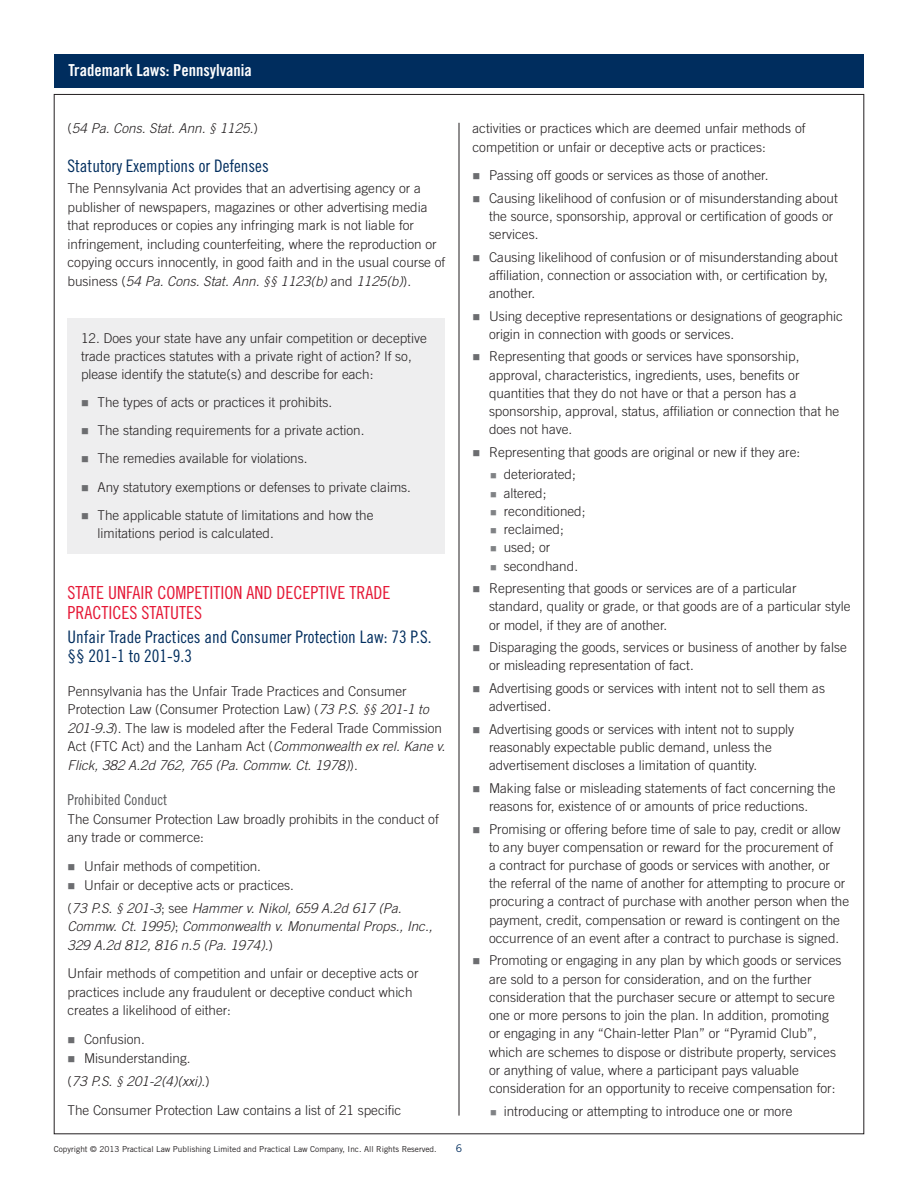
<style>
.page{position:relative;width:918px;height:1188px;background:#fff}
.page>*{position:absolute;margin:0;border:0;box-sizing:border-box;transform-origin:0 0}
.PLC_Subhead_Level_1{font:18px/20.1px "Trade Gothic Cond Eighteen";color:#e51836}
.PLC_Subhead_Level_2{font:17.25px/18.6px "Trade Gothic Cond Eighteen";color:#002d5e}
.t1{font:16.5px "Trade Gothic Bold Cond Twenty";color:#fff}
.PLC_Subhead_Level_3{font:15px "Trade Gothic Cond Eighteen";color:#57585a}
.PLC_Text{font:300 13.5px/18.3px "Trade Gothic";color:#231f20}
.PLC_Text-2{font:italic 300 13.5px/18.6px "Trade Gothic";color:#231f20}
.Bullets_LAST{font:300 13.5px/18px "Trade Gothic";color:#231f20}
.t2{font:10.5px "Trade Gothic";color:#002d5e}
.t3{font:8.25px "Trade Gothic";color:#231f20}
.s1{font-style:normal}
.s2{font-style:italic}
</style>
<div class="page">
<div style="left:54px;top:54px;width:810px;height:34px;background:#002d5e"></div>
<hr style="left:459px;top:123px;width:1px;height:993px;background:#231f20">
<div style="left:68px;top:318px;width:378px;height:236px;background:#eeeeef"></div>
<p class="t1" style="left:68px;top:60px;width:185px">Trademark Laws: Pennsylvania</p>
<p class="PLC_Text-2" style="left:68px;top:119px;width:192px"><span class="s1">(</span>54 Pa. Cons. Stat. Ann. § 1125<span class="s1">.)</span></p>
<p class="PLC_Subhead_Level_2" style="left:68px;top:157px;width:203px">Statutory Exemptions or Defenses</p>
<p class="PLC_Text" style="left:68px;top:179px;width:379px">The Pennsylvania Act provides that an advertising agency or a publisher of newspapers, magazines or other advertising media that reproduces or copies any infringing mark is not liable for infringement, including counterfeiting, where the reproduction or copying occurs innocently, in good faith and in the usual course of business (<span class="s2">54 Pa. Cons. Stat. Ann. §§ 1123(b)</span> and <span class="s2">1125(b)</span>).</p>
<p class="Bullets_LAST" style="left:81px;top:329px;width:347px">12. Does your state have any unfair competition or deceptive trade practices statutes with a private right of action? If so, please identify the statute(s) and describe for each:</p>
<p class="PLC_Text" style="left:98px;top:393px;width:236px">The types of acts or practices it prohibits.</p>
<p class="PLC_Text" style="left:98px;top:421px;width:269px">The standing requirements for a private action.</p>
<p class="PLC_Text" style="left:98px;top:449px;width:211px">The remedies available for violations.</p>
<p class="PLC_Text" style="left:98px;top:478px;width:315px">Any statutory exemptions or defenses to private claims.</p>
<p class="PLC_Text" style="left:98px;top:506px;width:278px">The applicable statute of limitations and how the limitations period is calculated.</p>
<p class="PLC_Subhead_Level_1" style="left:68px;top:583px;width:324px">STATE UNFAIR COMPETITION AND DECEPTIVE TRADE<br>PRACTICES STATUTES</p>
<p class="PLC_Subhead_Level_2" style="left:68px;top:628px;width:366px">Unfair Trade Practices and Consumer Protection Law: 73 P.S. §§ 201-1 to 201-9.3</p>
<p class="PLC_Text" style="left:68px;top:681px;width:379px">Pennsylvania has the Unfair Trade Practices and Consumer Protection Law (Consumer Protection Law) (<span class="s2">73 P.S. §§ 201-1 to 201-9.3</span>). The law is modeled after the Federal Trade Commission Act (FTC Act) and the Lanham Act (<span class="s2">Commonwealth ex rel. Kane v.<br>Flick, 382 A.2d 762, 765 (Pa. Commw. Ct. 1978)</span>).</p>
<p class="PLC_Subhead_Level_3" style="left:68px;top:791px;width:101px">Prohibited Conduct</p>
<p class="PLC_Text" style="left:68px;top:809px;width:373px">The Consumer Protection Law broadly prohibits in the conduct of any trade or commerce:</p>
<p class="PLC_Text" style="left:84px;top:857px;width:179px">Unfair methods of competition.</p>
<p class="PLC_Text" style="left:84px;top:876px;width:212px">Unfair or deceptive acts or practices.</p>
<p class="PLC_Text-2" style="left:68px;top:898px;width:367px"><span class="s1">(</span>73 P.S. § 201-3<span class="s1">; see</span> Hammer v. Nikol, 659 A.2d 617 (Pa.<br>Commw. Ct. 1995)<span class="s1">;</span> Commonwealth v. Monumental Props., Inc.,<br>329 A.2d 812, 816 n.5 (Pa. 1974).<span class="s1">)</span></p>
<p class="PLC_Text" style="left:68px;top:964px;width:353px">Unfair methods of competition and unfair or deceptive acts or practices include any fraudulent or deceptive conduct which creates a likelihood of either:</p>
<p class="PLC_Text" style="left:84px;top:1030px;width:62px">Confusion.</p>
<p class="PLC_Text" style="left:84px;top:1049px;width:108px">Misunderstanding.</p>
<p class="PLC_Text-2" style="left:68px;top:1071px;width:144px"><span class="s1">(</span>73 P.S. § 201-2(4)(xxi)<span class="s1">.)</span></p>
<p class="PLC_Text" style="left:68px;top:1100px;width:335px">The Consumer Protection Law contains a list of 21 specific</p>
<p class="t3" style="left:54px;top:1144px;width:384px">Copyright © 2013 Practical Law Publishing Limited and Practical Law Company, Inc. All Rights Reserved.</p>
<p class="t2" style="left:456px;top:1141px;width:8px">6</p>
<p class="PLC_Text" style="left:472px;top:119px;width:335px">activities or practices which are deemed unfair methods of competition or unfair or deceptive acts or practices:</p>
<p class="PLC_Text" style="left:489px;top:166px;width:281px">Passing off goods or services as those of another.</p>
<p class="PLC_Text" style="left:489px;top:189px;width:350px">Causing likelihood of confusion or of misunderstanding about the source, sponsorship, approval or certification of goods or services.</p>
<p class="PLC_Text" style="left:489px;top:248px;width:350px">Causing likelihood of confusion or of misunderstanding about affiliation, connection or association with, or certification by, another.</p>
<p class="PLC_Text" style="left:489px;top:307px;width:356px">Using deceptive representations or designations of geographic origin in connection with goods or services.</p>
<p class="PLC_Text" style="left:489px;top:347px;width:352px">Representing that goods or services have sponsorship, approval, characteristics, ingredients, uses, benefits or quantities that they do not have or that a person has a sponsorship, approval, status, affiliation or connection that he does not have.</p>
<p class="PLC_Text" style="left:489px;top:443px;width:313px">Representing that goods are original or new if they are:</p>
<p class="PLC_Text" style="left:504px;top:465px;width:74px">deteriorated;</p>
<p class="PLC_Text" style="left:504px;top:484px;width:44px">altered;</p>
<p class="PLC_Text" style="left:504px;top:502px;width:83px">reconditioned;</p>
<p class="PLC_Text" style="left:504px;top:520px;width:61px">reclaimed;</p>
<p class="PLC_Text" style="left:504px;top:538px;width:48px">used; or</p>
<p class="PLC_Text" style="left:504px;top:557px;width:76px">secondhand.</p>
<p class="PLC_Text" style="left:489px;top:579px;width:363px">Representing that goods or services are of a particular standard, quality or grade, or that goods are of a particular style or model, if they are of another.</p>
<p class="PLC_Text" style="left:489px;top:638px;width:359px">Disparaging the goods, services or business of another by false or misleading representation of fact.</p>
<p class="PLC_Text" style="left:489px;top:679px;width:338px">Advertising goods or services with intent not to sell them as advertised.</p>
<p class="PLC_Text" style="left:489px;top:720px;width:307px">Advertising goods or services with intent not to supply reasonably expectable public demand, unless the advertisement discloses a limitation of quantity.</p>
<p class="PLC_Text" style="left:489px;top:779px;width:348px">Making false or misleading statements of fact concerning the reasons for, existence of or amounts of price reductions.</p>
<p class="PLC_Text" style="left:489px;top:819px;width:362px">Promising or offering before time of sale to pay, credit or allow to any buyer compensation or reward for the procurement of<br>a contract for purchase of goods or services with another, or the referral of the name of another for attempting to procure or procuring a contract of purchase with another person when the payment, credit, compensation or reward is contingent on the occurrence of an event after a contract to purchase is signed.</p>
<p class="PLC_Text" style="left:489px;top:951px;width:354px">Promoting or engaging in any plan by which goods or services are sold to a person for consideration, and on the further consideration that the purchaser secure or attempt to secure one or more persons to join the plan. In addition, promoting or engaging in any “Chain-letter Plan” or “Pyramid Club”, which are schemes to dispose or distribute property, services or anything of value, where a participant pays valuable consideration for an opportunity to receive compensation for:</p>
<p class="PLC_Text" style="left:504px;top:1101px;width:290px">introducing or attempting to introduce one or more</p>
</div>
